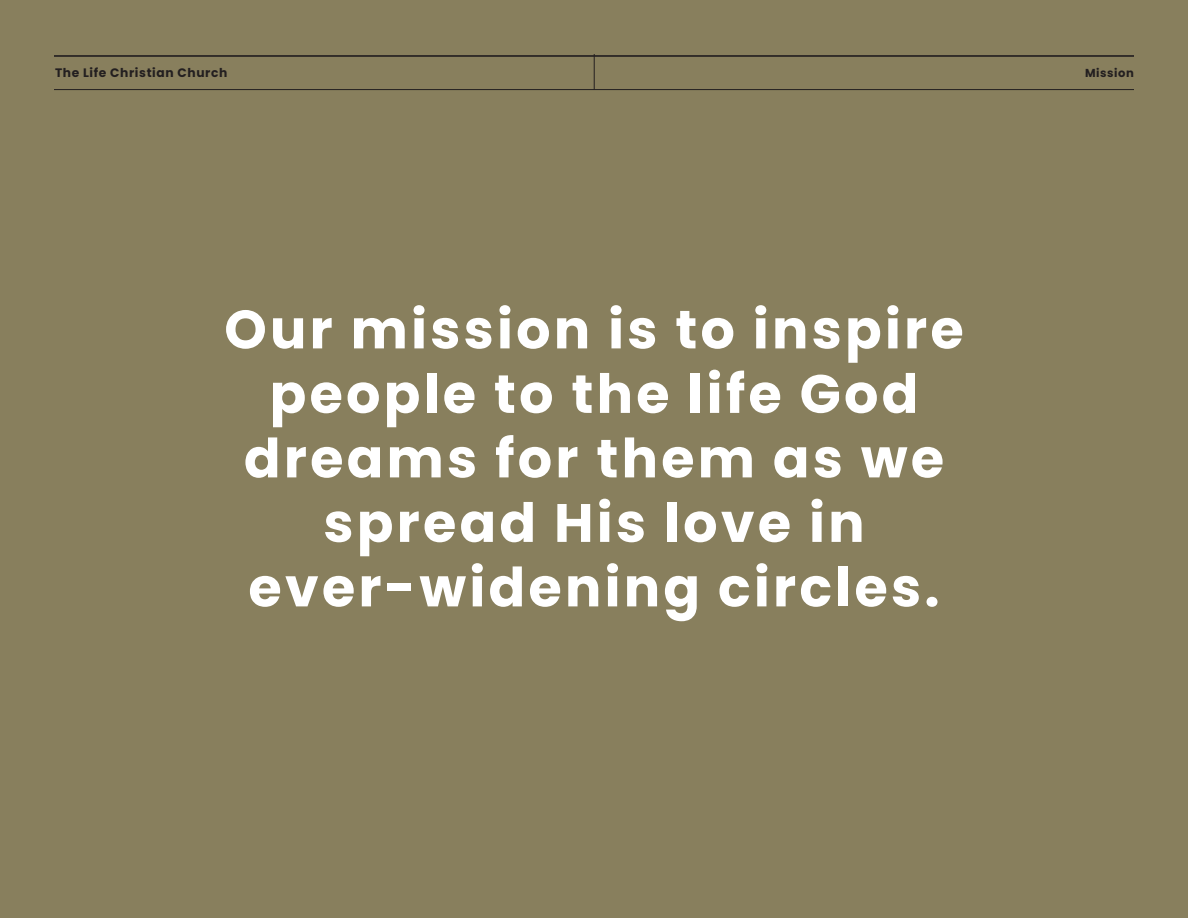
<style>
.page{position:relative;width:1188px;height:918px;background:#887f5d}
.page>*{position:absolute;margin:0;border:0;box-sizing:border-box;transform-origin:0 0}
.t1{font:700 54px/64.5px "Poppins";letter-spacing:.06em;color:#fff;text-align:center}
.t2{font:700 12.3px "Poppins";letter-spacing:.05em;color:#231f20}
.t3{font:700 11.55px "Poppins";letter-spacing:.05em;color:#231f20}
</style>
<div class="page">
<hr style="left:54px;top:55px;width:1080px;height:2px;background:#231f20">
<hr style="left:54px;top:89px;width:1080px;height:1px;background:#231f20">
<hr style="left:594px;top:54px;width:1px;height:36px;background:#231f20">
<p class="t2" style="left:55px;top:66px;width:174px">The Life Christian Church</p>
<p class="t3" style="left:1085px;top:66px;width:50px">Mission</p>
<p class="t1" style="left:224px;top:298px;width:741px">Our mission is to inspire people to the life God dreams for them as we spread His love in</p>
<p class="t1" style="left:248px;top:556px;width:693px">ever-widening circles.</p>
</div>
